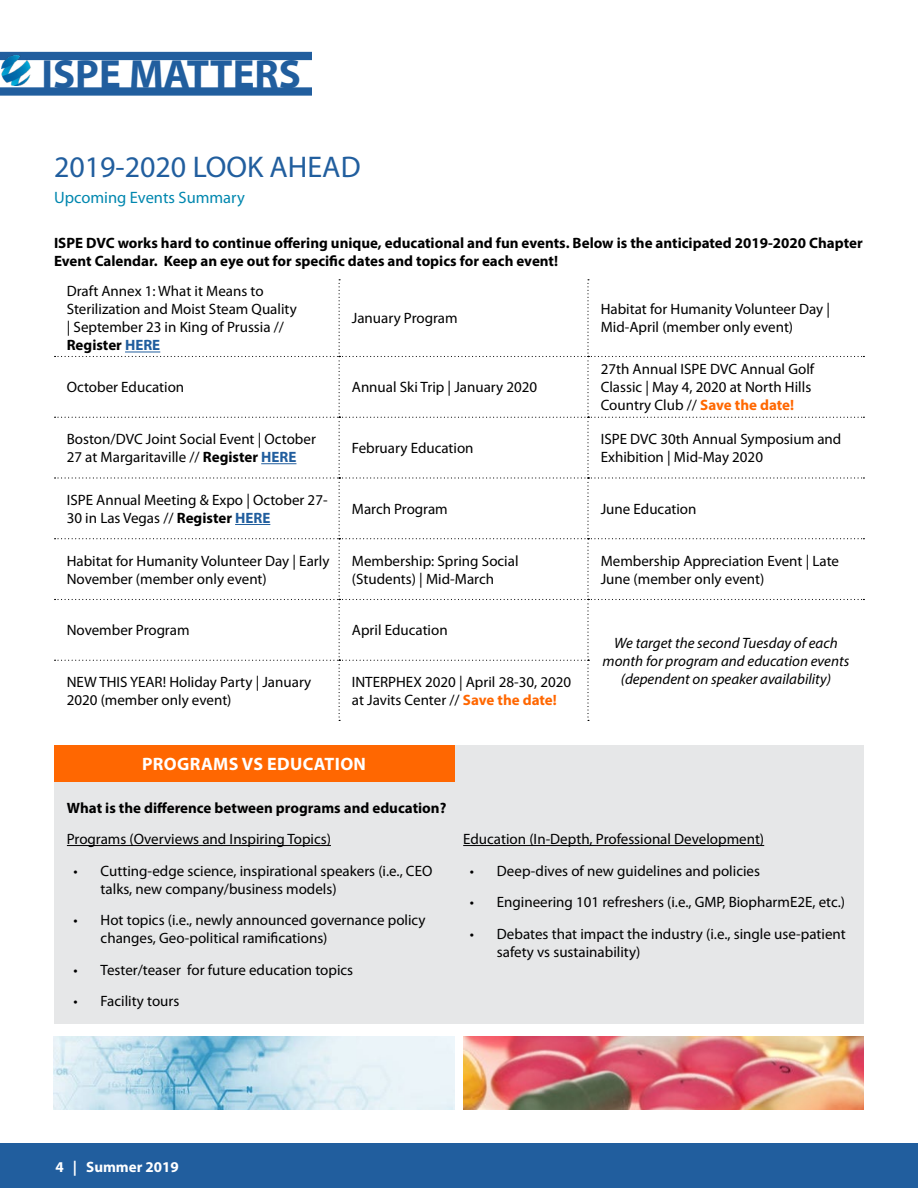
<style>
.page{position:relative;width:918px;height:1188px;background:#fff}
.page>*{position:absolute;margin:0;border:0;box-sizing:border-box;transform-origin:0 0}
.t1{font:700 40.95px "Myriad Pro";color:#215e9e}
.t2{font:30px "Myriad Pro";color:#215e9e}
.t3{font:700 18px "Myriad Pro";letter-spacing:.02em;color:#fff}
.t4{font:16.5px "Myriad Pro";color:#0087af}
.t5{font:15px/18px "Myriad Pro";color:#000}
.t6{font:700 15px/18px "Myriad Pro";color:#000}
.t7{font:italic 15px/18px "Myriad Pro";color:#000;text-align:center}
.t8{font:700 15px "Myriad Pro";color:#fff}
.s1{font-weight:700}
.s2{font-weight:700;color:#215e9e}
.s3{font-weight:700;color:#ff6701}
</style>
<div class="page">
<div style="left:0;top:1143px;width:918px;height:45px;background:#215e9e"></div>
<div style="left:0;top:52px;width:312px;height:8px;background:#215e9e"></div>
<div style="left:0;top:87px;width:312px;height:9px;background:#215e9e"></div>
<img style="left:1px;top:56px;width:31px;height:29px">
<svg style="left:55px;top:279px;width:809px;height:442px"></svg>
<hr style="left:125px;top:352px;width:35px;height:1px;background:#215e9e">
<hr style="left:261px;top:463px;width:35px;height:1px;background:#215e9e">
<hr style="left:235px;top:524px;width:35px;height:1px;background:#215e9e">
<div style="left:54px;top:745px;width:810px;height:279px;background:#e6e7e8"></div>
<div style="left:54px;top:745px;width:400px;height:36px;background:#ff6701"></div>
<hr style="left:67px;top:845px;width:264px;height:1px;background:#000">
<hr style="left:463px;top:845px;width:301px;height:1px;background:#000">
<img style="left:54px;top:1037px;width:400px;height:72px">
<img style="left:464px;top:1037px;width:400px;height:72px">
<h1 class="t1" style="left:42px;top:47px;width:261px">ISPE MATTERS</h1>
<h2 class="t2" style="left:54px;top:148px;width:308px">2019-2020 LOOK AHEAD</h2>
<p class="t4" style="left:54px;top:188px;width:192px">Upcoming Events Summary</p>
<p class="t6" style="left:54px;top:234px;width:810px">ISPE DVC works hard to continue offering unique, educational and fun events. Below is the anticipated 2019-2020 Chapter<br>Event Calendar. Keep an eye out for specific dates and topics for each event!</p>
<p class="t5" style="left:67px;top:282px;width:231px">Draft Annex 1: What it Means to<br>Sterilization and Moist Steam Quality | September 23 in King of Prussia //<br><span class="s1">Register</span> <span class="s2">HERE</span></p>
<p class="t5" style="left:352px;top:309px;width:107px">January Program</p>
<p class="t5" style="left:601px;top:300px;width:231px">Habitat for Humanity Volunteer Day |<br>Mid-April (member only event)</p>
<p class="t5" style="left:67px;top:378px;width:119px">October Education</p>
<p class="t5" style="left:352px;top:378px;width:187px">Annual Ski Trip | January 2020</p>
<p class="t5" style="left:601px;top:360px;width:215px">27th Annual ISPE DVC Annual Golf<br>Classic | May 4, 2020 at North Hills<br>Country Club // <span class="s3">Save the date!</span></p>
<p class="t5" style="left:67px;top:430px;width:251px">Boston/DVC Joint Social Event | October<br>27 at Margaritaville // <span class="s1">Register</span> <span class="s2">HERE</span></p>
<p class="t5" style="left:352px;top:439px;width:123px">February Education</p>
<p class="t5" style="left:601px;top:430px;width:242px">ISPE DVC 30th Annual Symposium and<br>Exhibition | Mid-May 2020</p>
<p class="t5" style="left:67px;top:491px;width:262px">ISPE Annual Meeting &amp; Expo | October 27-<br>30 in Las Vegas // <span class="s1">Register</span> <span class="s2">HERE</span></p>
<p class="t5" style="left:352px;top:500px;width:97px">March Program</p>
<p class="t5" style="left:601px;top:500px;width:97px">June Education</p>
<p class="t5" style="left:67px;top:551px;width:264px">Habitat for Humanity Volunteer Day | Early<br>November (member only event)</p>
<p class="t5" style="left:352px;top:551px;width:168px">Membership: Spring Social (Students) | Mid-March</p>
<p class="t5" style="left:601px;top:551px;width:240px">Membership Appreciation Event | Late<br>June (member only event)</p>
<p class="t5" style="left:67px;top:621px;width:124px">November Program</p>
<p class="t5" style="left:352px;top:621px;width:97px">April Education</p>
<p class="t7" style="left:603px;top:634px;width:248px">We target the second Tuesday of each month for program and education events</p>
<p class="t5" style="left:67px;top:673px;width:246px">NEW THIS YEAR! Holiday Party | January</p>
<p class="t7" style="left:621px;top:670px;width:212px">(dependent on speaker availability)</p>
<p class="t5" style="left:67px;top:691px;width:166px">2020 (member only event)</p>
<p class="t5" style="left:352px;top:673px;width:221px">INTERPHEX 2020 | April 28-30, 2020 at Javits Center // <span class="s3">Save the date!</span></p>
<p class="t3" style="left:142px;top:752px;width:225px">PROGRAMS VS EDUCATION</p>
<p class="t6" style="left:67px;top:798px;width:381px">What is the difference between programs and education?</p>
<p class="t5" style="left:67px;top:830px;width:266px">Programs (Overviews and Inspiring Topics)</p>
<p class="t5" style="left:101px;top:861px;width:333px;text-indent:-27px">• Cutting-edge science, inspirational speakers (i.e., CEO talks, new company/business models)</p>
<p class="t5" style="left:101px;top:911px;width:327px;text-indent:-27px">• Hot topics (i.e., newly announced governance policy changes, Geo-political ramifications)</p>
<p class="t5" style="left:74px;top:960px;width:281px">• Tester/teaser for future education topics</p>
<p class="t5" style="left:74px;top:992px;width:107px">• Facility tours</p>
<p class="t5" style="left:463px;top:830px;width:303px">Education (In-Depth, Professional Development)</p>
<p class="t5" style="left:470px;top:861px;width:292px">• Deep-dives of new guidelines and policies</p>
<p class="t5" style="left:470px;top:893px;width:377px">• Engineering 101 refreshers (i.e., GMP, BiopharmE2E, etc.)</p>
<p class="t5" style="left:497px;top:924px;width:350px;text-indent:-27px">• Debates that impact the industry (i.e., single use-patient safety vs sustainability)</p>
<p class="t8" style="left:56px;top:1157px;width:125px">4 | Summer 2019</p>
</div>
